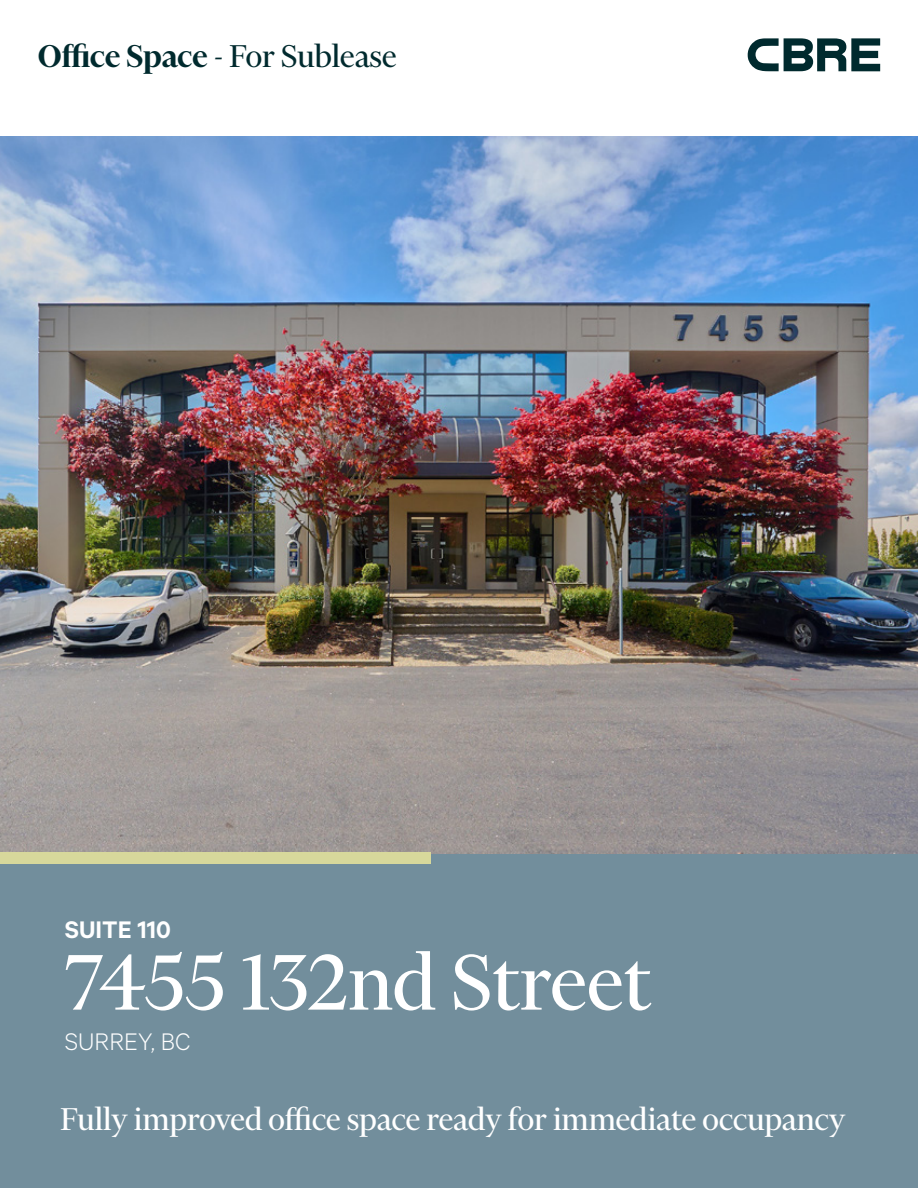
<style>
.page{position:relative;width:918px;height:1188px;background:#fff}
.page>*{position:absolute;margin:0;border:0;box-sizing:border-box;transform-origin:0 0}
.t1{font:90px "Financier Display";color:#fff}
.t2{font:36px "Financier Display";color:#fff}
.t3{font:600 36px "Financier Display";color:#002a2e}
.t4{font:300 27px "Calibre";color:#fff}
.t5{font:600 27px "Calibre";color:#fff}
.s1{font-weight:400}
</style>
<div class="page">
<img style="left:0;top:136px;width:918px;height:719px">
<div style="left:0;top:855px;width:918px;height:333px;background:#728e9c"></div>
<svg style="left:748px;top:38px;width:132px;height:33px"></svg>
<div style="left:0;top:853px;width:430px;height:11px;background:#d7d89b"></div>
<p class="t3" style="left:38px;top:32px;width:360px">Office Space - <span class="s1">For Sublease</span></p>
<p class="t5" style="left:65px;top:913px;width:108px">SUITE 110</p>
<h1 class="t1" style="left:65px;top:935px;width:588px">7455 132nd Street</h1>
<p class="t4" style="left:65px;top:1026px;width:127px">SURREY, BC</p>
<p class="t2" style="left:60px;top:1101px;width:787px">Fully improved office space ready for immediate occupancy</p>
</div>
